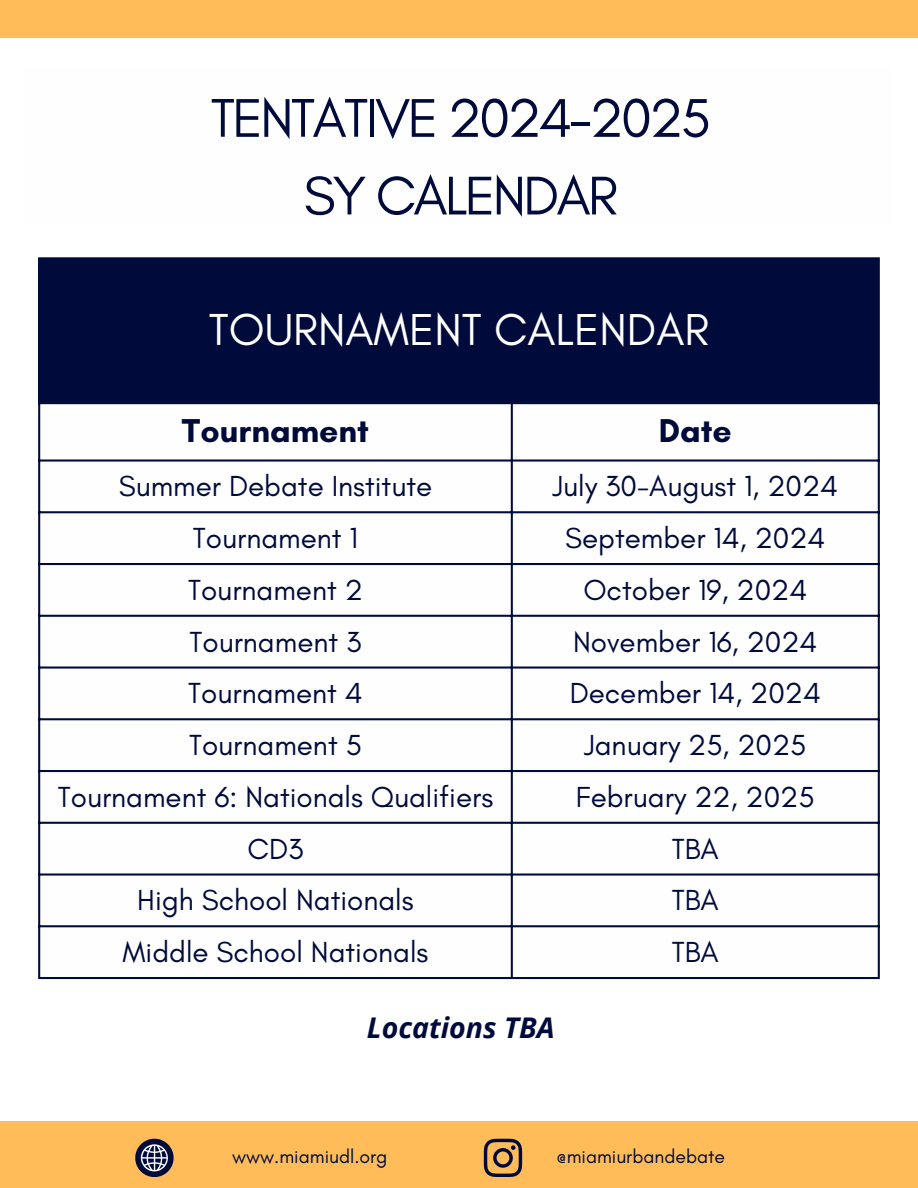
<style>
.page{position:relative;width:918px;height:1188px;background:#fff}
.page>*{position:absolute;margin:0;border:0;box-sizing:border-box;transform-origin:0 0}
.t1{font:55.5px/77.7px "Glacial Indifference";letter-spacing:-.05em;color:#000b3b;text-align:center}
.t2{font:45.6px "Glacial Indifference";color:#fff}
.t3{font:700 33.75px "Glacial Indifference";color:#000b3b}
.t4{font:29.55px "Glacial Indifference";color:#000b3b}
.t5{font:italic 700 28.5px "Open Sans";color:#000b3b}
.t6{font:19.5px "Glacial Indifference";color:#000b3b}
</style>
<div class="page">
<div style="left:0;top:1121px;width:918px;height:67px;background:#ffbc59"></div>
<svg style="left:135px;top:1139px;width:38px;height:38px"></svg>
<svg style="left:484px;top:1139px;width:38px;height:38px"></svg>
<div style="left:0;top:0;width:918px;height:37px;background:#ffbc59"></div>
<div style="left:39px;top:258px;width:840px;height:145px;background:#000b3b"></div>
<svg style="left:40px;top:404px;width:838px;height:573px"></svg>
<hr style="left:38px;top:259px;width:2px;height:718px;background:#000b3b">
<hr style="left:511px;top:404px;width:2px;height:573px;background:#000b3b">
<hr style="left:878px;top:259px;width:2px;height:718px;background:#000b3b">
<hr style="left:38px;top:257px;width:842px;height:2px;background:#000b3b">
<hr style="left:38px;top:402px;width:842px;height:2px;background:#000b3b">
<hr style="left:38px;top:459px;width:842px;height:3px;background:#000b3b">
<hr style="left:38px;top:511px;width:842px;height:2px;background:#000b3b">
<hr style="left:38px;top:563px;width:842px;height:2px;background:#000b3b">
<hr style="left:38px;top:615px;width:842px;height:2px;background:#000b3b">
<hr style="left:38px;top:666px;width:842px;height:3px;background:#000b3b">
<hr style="left:38px;top:718px;width:842px;height:2px;background:#000b3b">
<hr style="left:38px;top:770px;width:842px;height:2px;background:#000b3b">
<hr style="left:38px;top:822px;width:842px;height:2px;background:#000b3b">
<hr style="left:38px;top:873px;width:842px;height:3px;background:#000b3b">
<hr style="left:38px;top:925px;width:842px;height:2px;background:#000b3b">
<hr style="left:38px;top:977px;width:842px;height:2px;background:#000b3b">
<p class="t1" style="left:211px;top:79px;width:502px">TENTATIVE 2024-2025<br>SY CALENDAR</p>
<p class="t2" style="left:209px;top:302px;width:502px">TOURNAMENT CALENDAR</p>
<p class="t3" style="left:182px;top:410px;width:189px">Tournament</p>
<p class="t3" style="left:659px;top:410px;width:75px">Date</p>
<p class="t4" style="left:119px;top:468px;width:315px">Summer Debate Institute</p>
<p class="t4" style="left:552px;top:468px;width:287px">July 30-August 1, 2024</p>
<p class="t4" style="left:193px;top:520px;width:167px">Tournament 1</p>
<p class="t4" style="left:565px;top:520px;width:262px">September 14, 2024</p>
<p class="t4" style="left:188px;top:572px;width:176px">Tournament 2</p>
<p class="t4" style="left:583px;top:572px;width:225px">October 19, 2024</p>
<p class="t4" style="left:189px;top:624px;width:174px">Tournament 3</p>
<p class="t4" style="left:573px;top:624px;width:246px">November 16, 2024</p>
<p class="t4" style="left:188px;top:675px;width:176px">Tournament 4</p>
<p class="t4" style="left:570px;top:675px;width:253px">December 14, 2024</p>
<p class="t4" style="left:189px;top:727px;width:174px">Tournament 5</p>
<p class="t4" style="left:584px;top:727px;width:224px">January 25, 2025</p>
<p class="t4" style="left:58px;top:779px;width:437px">Tournament 6: Nationals Qualifiers</p>
<p class="t4" style="left:576px;top:779px;width:240px">February 22, 2025</p>
<p class="t4" style="left:247px;top:831px;width:58px">CD3</p>
<p class="t4" style="left:672px;top:831px;width:49px">TBA</p>
<p class="t4" style="left:137px;top:882px;width:278px">High School Nationals</p>
<p class="t4" style="left:672px;top:882px;width:49px">TBA</p>
<p class="t4" style="left:122px;top:934px;width:308px">Middle School Nationals</p>
<h2 class="t4" style="left:672px;top:934px;width:49px">TBA</h2>
<p class="t5" style="left:367px;top:1008px;width:189px">Locations TBA</p>
<h1 class="t6" style="left:232px;top:1145px;width:157px">www.miamiudl.org</h1>
<p class="t6" style="left:556px;top:1145px;width:171px">@miamiurbandebate</p>
</div>
